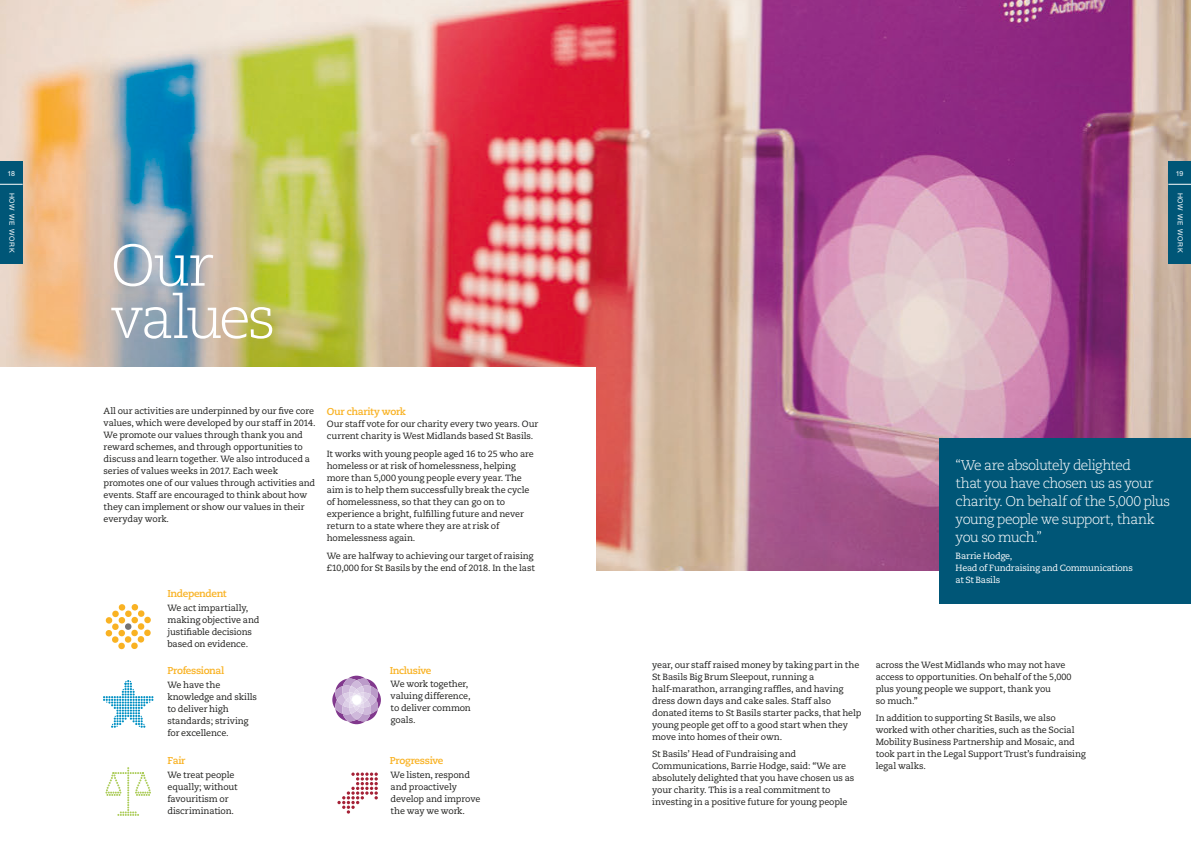
<style>
.page{position:relative;width:1191px;height:842px;background:#fff}
.page>*{position:absolute;margin:0;border:0;box-sizing:border-box;transform-origin:0 0}
.t1{font:300 58.8px "Caecilia";letter-spacing:-.05em;color:#fff}
.t2{font:300 14px/18px "Caecilia";letter-spacing:-.045em;color:#fff}
.headline_2{font:700 10px "Caecilia";letter-spacing:-.03em;color:#f9b223}
.headline_2-2{font:9px/12px "Caecilia";letter-spacing:-.015em;color:#1d1d1b}
.t3{font:9px "Caecilia";letter-spacing:-.025em;color:#fff}
.t4{font:7px "Helvetica Neue";letter-spacing:.115em;color:#fff}
</style>
<div class="page">
<img style="left:0;top:0;width:1191px;height:571px">
<div style="left:0;top:162px;width:23px;height:22px;background:#005677"></div>
<div style="left:0;top:184px;width:23px;height:79px;background:#005677"></div>
<svg style="left:0;top:184px;width:23px;height:1px"></svg>
<div style="left:1168px;top:162px;width:23px;height:22px;background:#005677"></div>
<div style="left:1168px;top:184px;width:23px;height:79px;background:#005677"></div>
<svg style="left:1168px;top:184px;width:23px;height:1px"></svg>
<div style="left:0;top:367px;width:595px;height:475px;background:#fff"></div>
<div style="left:939px;top:439px;width:252px;height:165px;background:#005677"></div>
<svg style="left:105px;top:604px;width:46px;height:45px"></svg>
<svg style="left:103px;top:680px;width:50px;height:48px"></svg>
<svg style="left:105px;top:767px;width:46px;height:49px"></svg>
<svg style="left:337px;top:772px;width:41px;height:42px"></svg>
<svg style="left:332px;top:676px;width:49px;height:48px"></svg>
<div style="left:352px;top:695px;width:9px;height:9px;background:#fff;border-radius:50%"></div>
<p class="t4" style="left:8px;top:169px;width:9px">18</p>
<p class="t4" style="left:16px;top:193px;width:61px;rotate:90deg">HOW WE WORK</p>
<p class="t1" style="left:111px;top:232px;width:104px">Our</p>
<p class="t1" style="left:111px;top:285px;width:167px">values</p>
<p class="headline_2-2" style="left:104px;top:405px;width:213px">All our activities are underpinned by our five core values, which were developed by our staff in 2014.<br>We promote our values through thank you and reward schemes, and through opportunities to discuss and learn together. We also introduced a series of values weeks in 2017. Each week promotes one of our values through activities and events. Staff are encouraged to think about how they can implement or show our values in their everyday work.</p>
<p class="headline_2" style="left:327px;top:406px;width:81px">Our charity work</p>
<p class="headline_2-2" style="left:327px;top:418px;width:213px">Our staff vote for our charity every two years. Our current charity is West Midlands based St Basils.</p>
<p class="headline_2-2" style="left:327px;top:448px;width:209px">It works with young people aged 16 to 25 who are homeless or at risk of homelessness, helping more than 5,000 young people every year. The aim is to help them successfully break the cycle of homelessness, so that they can go on to experience a bright, fulfilling future and never return to a state where they are at risk of homelessness again.</p>
<p class="headline_2-2" style="left:327px;top:550px;width:209px">We are halfway to achieving our target of raising £10,000 for St Basils by the end of 2018. In the last</p>
<p class="headline_2" style="left:167px;top:588px;width:61px">Independent</p>
<p class="headline_2-2" style="left:167px;top:602px;width:94px">We act impartially, making objective and justifiable decisions based on evidence.</p>
<p class="headline_2" style="left:167px;top:665px;width:58px">Professional</p>
<p class="headline_2" style="left:390px;top:665px;width:43px">Inclusive</p>
<p class="headline_2-2" style="left:167px;top:679px;width:91px">We have the knowledge and skills to deliver high standards; striving for excellence.</p>
<p class="headline_2-2" style="left:390px;top:678px;width:82px">We work together, valuing difference, to deliver common goals.</p>
<p class="headline_2" style="left:167px;top:754px;width:20px">Fair</p>
<p class="headline_2" style="left:390px;top:754px;width:55px">Progressive</p>
<p class="headline_2-2" style="left:167px;top:768px;width:72px">We treat people equally; without favouritism or discrimination.</p>
<p class="headline_2-2" style="left:390px;top:768px;width:91px">We listen, respond and proactively develop and improve the way we work.</p>
<p class="t4" style="left:1175px;top:169px;width:9px">19</p>
<p class="t4" style="left:1184px;top:193px;width:61px;rotate:90deg">HOW WE WORK</p>
<p class="t2" style="left:955px;top:456px;width:216px">“We are absolutely delighted<br>that you have chosen us as your charity. On behalf of the 5,000 plus young people we support, thank you so much.”</p>
<p class="t3" style="left:955px;top:551px;width:58px">Barrie Hodge,</p>
<p class="t3" style="left:955px;top:563px;width:179px">Head of Fundraising and Communications</p>
<p class="t3" style="left:955px;top:575px;width:46px">at St Basils</p>
<p class="headline_2-2" style="left:652px;top:659px;width:211px">year, our staff raised money by taking part in the St Basils Big Brum Sleepout, running a half-marathon, arranging raffles, and having dress down days and cake sales. Staff also donated items to St Basils starter packs, that help young people get off to a good start when they move into homes of their own.</p>
<p class="headline_2-2" style="left:652px;top:748px;width:204px">St Basils’ Head of Fundraising and Communications, Barrie Hodge, said: “We are absolutely delighted that you have chosen us as your charity. This is a real commitment to investing in a positive future for young people</p>
<p class="headline_2-2" style="left:876px;top:659px;width:197px">across the West Midlands who may not have access to opportunities. On behalf of the 5,000 plus young people we support, thank you<br>so much.”</p>
<p class="headline_2-2" style="left:876px;top:712px;width:211px">In addition to supporting St Basils, we also worked with other charities, such as the Social Mobility Business Partnership and Mosaic, and took part in the Legal Support Trust’s fundraising legal walks.</p>
</div>
